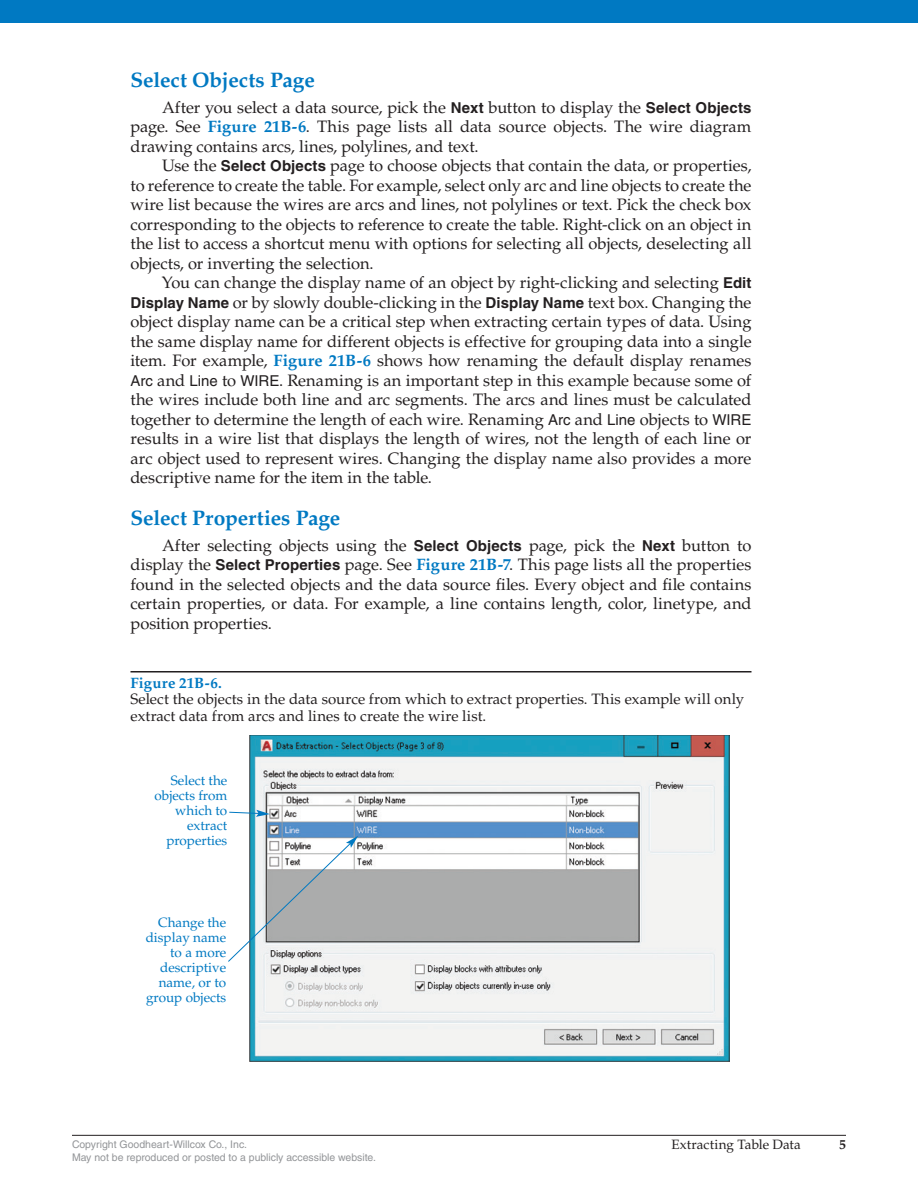
<style>
.page{position:relative;width:918px;height:1188px;background:#fff}
.page>*{position:absolute;margin:0;border:0;box-sizing:border-box;transform-origin:0 0}
.t1{font:700 21px "Palatino";letter-spacing:-.005em;color:#0079c2}
.t2{font:16.5px/19.5px "Palatino";color:#231f20;text-align:justify}
.t3{font:15px/16.5px "Palatino";letter-spacing:.005em;color:#231f20}
.t4{font:700 15px "Palatino";letter-spacing:.005em;color:#0079c2}
.t5{font:13.5px/15px "Palatino";color:#0079c2;text-align:right}
.t6{font:13.5px "Palatino LT Std";color:#231f20}
.t7{font:700 13.5px "Palatino LT Std";color:#231f20}
.t8{font:10.5px "Helvetica LT Std";color:#939598}
.s1{font-family:"Helvetica LT Std";font-weight:700;font-size:15px}
.s2{font-weight:700;color:#0079c2}
.s3{font-family:"Helvetica LT Std";font-size:15px}
</style>
<div class="page">
<div style="left:0;top:0;width:918px;height:22px;background:#0079c2"></div>
<hr style="left:72px;top:1135px;width:774px;height:1px;background:#231f20">
<hr style="left:130px;top:671px;width:622px;height:2px;background:#231f20">
<img style="left:249px;top:735px;width:480px;height:326px">
<svg style="left:229px;top:810px;width:41px;height:7px"></svg>
<svg style="left:228px;top:836px;width:130px;height:127px"></svg>
<p class="t1" style="left:130px;top:68px;width:186px">Select Objects Page</p>
<p class="t2" style="left:131px;top:98px;width:623px;text-indent:31px">After you select a data source, pick the <span class="s1">Next</span> button to display the <span class="s1">Select Objects </span>page. See <span class="s2">Figure 21B‑6</span>. This page lists all data source objects. The wire diagram drawing contains arcs, lines, polylines, and text.</p>
<p class="t2" style="left:130px;top:156px;width:623px;text-indent:32px">Use the <span class="s1">Select Objects</span> page to choose objects that contain the data, or properties, to reference to create the table. For example, select only arc and line objects to create the wire list because the wires are arcs and lines, not polylines or text. Pick the check box corresponding to the objects to reference to create the table. Right-click on an object in the list to access a shortcut menu with options for selecting all objects, deselecting all objects, or inverting the selection.</p>
<p class="t2" style="left:130px;top:273px;width:623px;text-indent:31px">You can change the display name of an object by right-clicking and selecting <span class="s1">Edit Display Name</span> or by slowly double-clicking in the <span class="s1">Display Name</span> text box. Changing the object display name can be a critical step when extracting certain types of data. Using the same display name for different objects is effective for grouping data into a single item. For example, <span class="s2">Figure 21B‑6</span> shows how renaming the default display renames <span class="s3">Arc</span> and <span class="s3">Line</span> to <span class="s3">WIRE</span>. Renaming is an important step in this example because some of the wires include both line and arc segments. The arcs and lines must be calculated together to determine the length of each wire. Renaming <span class="s3">Arc</span> and <span class="s3">Line</span> objects to <span class="s3">WIRE </span>results in a wire list that displays the length of wires, not the length of each line or arc object used to represent wires. Changing the display name also provides a more descriptive name for the item in the table.</p>
<p class="t1" style="left:130px;top:506px;width:211px">Select Properties Page</p>
<p class="t2" style="left:130px;top:536px;width:623px;text-indent:32px">After selecting objects using the <span class="s1">Select Objects</span> page, pick the <span class="s1">Next</span> button to display the <span class="s1">Select Properties</span> page. See <span class="s2">Figure 21B‑7</span>. This page lists all the properties found in the selected objects and the data source files. Every object and file contains certain properties, or data. For example, a line contains length, color, linetype, and position properties.</p>
<p class="t4" style="left:130px;top:674px;width:93px">Figure 21B‑6.</p>
<p class="t3" style="left:130px;top:691px;width:615px">Select the objects in the data source from which to extract properties. This example will only extract data from arcs and lines to create the wire list.</p>
<p class="t5" style="left:155px;top:773px;width:74px">Select the objects from which to extract properties</p>
<p class="t5" style="left:146px;top:915px;width:82px">Change the display name to a more descriptive name, or to group objects</p>
<p class="t8" style="left:72px;top:1138px;width:177px">Copyright Goodheart-Willcox Co., Inc.</p>
<p class="t6" style="left:672px;top:1137px;width:131px">Extracting Table Data</p>
<p class="t7" style="left:839px;top:1137px;width:8px">5</p>
<p class="t8" style="left:72px;top:1151px;width:306px">May not be reproduced or posted to a publicly accessible website.</p>
</div>
